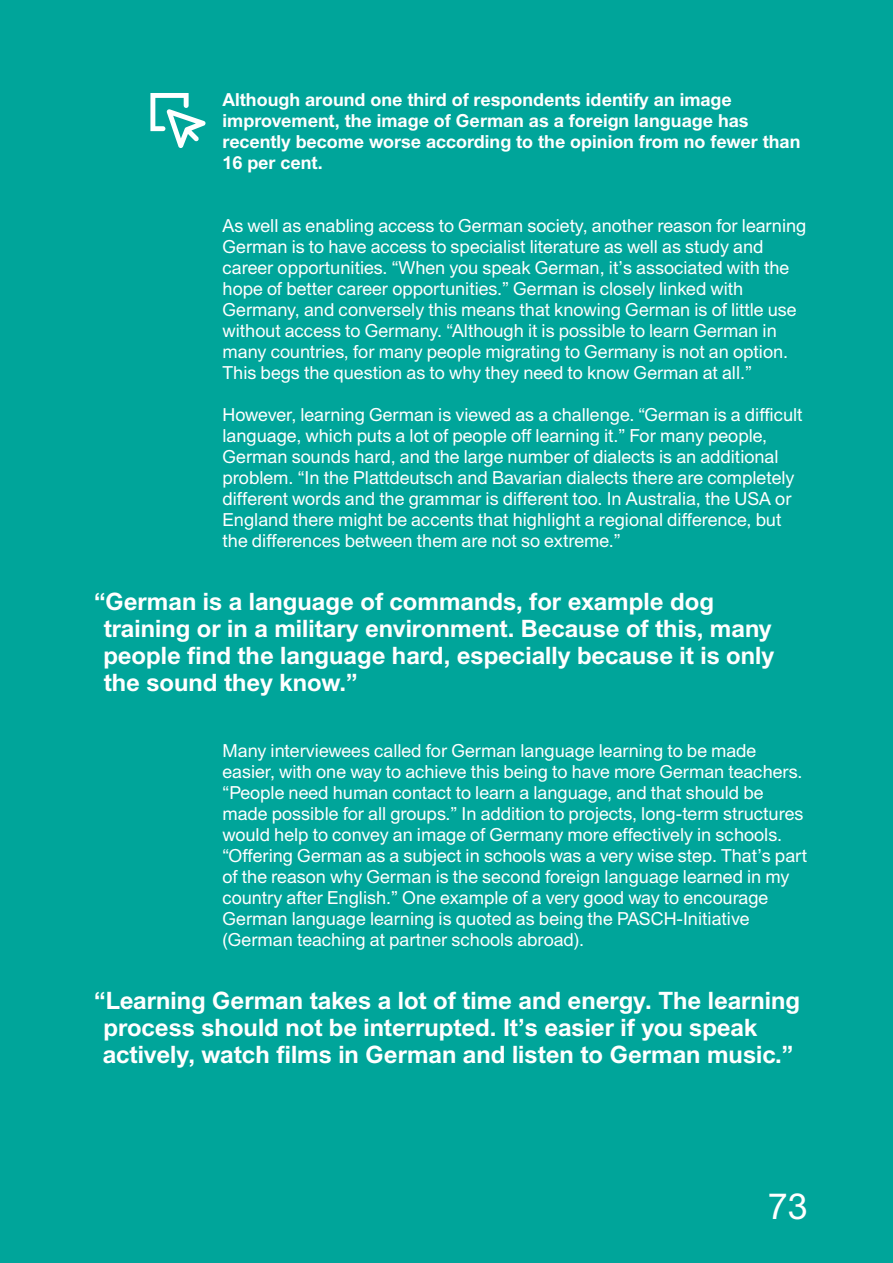
<style>
.page{position:relative;width:893px;height:1263px;background:#00a59a}
.page>*{position:absolute;margin:0;border:0;box-sizing:border-box;transform-origin:0 0}
.t1{font:36px "Union";color:#fff}
.t2{font:700 24px/27px "Union";color:#fff}
.t3{font:18px/21px "Union";color:#fff}
.t4{font:700 18px/21px "Union";color:#fff}
</style>
<div class="page">
<svg style="left:150px;top:93px;width:56px;height:55px"></svg>
<p class="t4" style="left:223px;top:89px;width:579px">Although around one third of respondents identify an image improvement, the image of German as a foreign language has recently become worse according to the opinion from no fewer than 16 per cent.</p>
<p class="t3" style="left:223px;top:215px;width:585px">As well as enabling access to German society, another reason for learning German is to have access to specialist literature as well as study and career opportunities. “When you speak German, it’s associated with the hope of better career opportunities.” German is closely linked with Germany, and conversely this means that knowing German is of little use without access to Germany. “Although it is possible to learn German in many countries, for many people migrating to Germany is not an option.<br>This begs the question as to why they need to know German at all.”</p>
<p class="t3" style="left:223px;top:404px;width:581px">However, learning German is viewed as a challenge. “German is a difficult language, which puts a lot of people off learning it.” For many people, German sounds hard, and the large number of dialects is an additional problem. “In the Plattdeutsch and Bavarian dialects there are completely different words and the grammar is different too. In Australia, the USA or England there might be accents that highlight a regional difference, but the differences between them are not so extreme.”</p>
<h2 class="t2" style="left:103px;top:588px;width:673px;text-indent:-9px">“German is a language of commands, for example dog training or in a military environment. Because of this, many people find the language hard, especially because it is only the sound they know.”</h2>
<p class="t3" style="left:223px;top:740px;width:586px">Many interviewees called for German language learning to be made easier, with one way to achieve this being to have more German teachers. “People need human contact to learn a language, and that should be made possible for all groups.” In addition to projects, long-term structures would help to convey an image of Germany more effectively in schools. “Offering German as a subject in schools was a very wise step. That’s part of the reason why German is the second foreign language learned in my country after English.” One example of a very good way to encourage German language learning is quoted as being the PASCH-Initiative (German teaching at partner schools abroad).</p>
<h2 class="t2" style="left:103px;top:987px;width:699px;text-indent:-8px">“Learning German takes a lot of time and energy. The learning process should not be interrupted. It’s easier if you speak actively, watch films in German and listen to German music.”</h2>
<h1 class="t1" style="left:768px;top:1185px;width:42px">73</h1>
</div>
